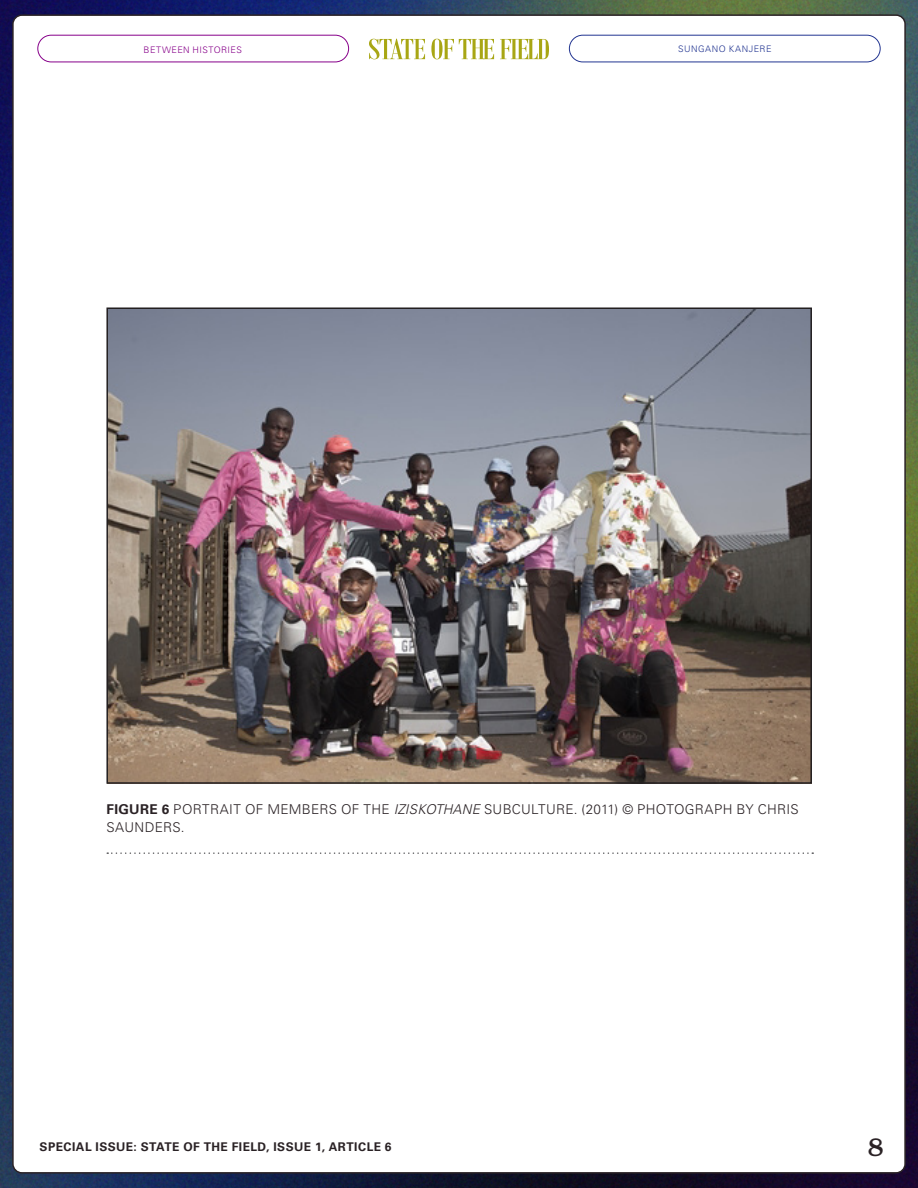
<style>
.page{position:relative;width:918px;height:1188px;background:#fff}
.page>*{position:absolute;margin:0;border:0;box-sizing:border-box;transform-origin:0 0}
.t1{font:500 25.95px "Bookman Std";color:#2a2225}
.Figure_Caption{font:300 13.5px/18px "Univers LT Std";letter-spacing:.025em;color:#2a2225}
.t2{font:700 12px "Univers LT Std";letter-spacing:.04em;color:#2a2225}
.t3{font:300 9px "Univers LT Std";letter-spacing:.045em;color:#87008a}
.t4{font:300 9px "Univers LT Std";letter-spacing:.055em;color:#223591}
.s1{font-weight:700}
.s2{font-style:italic}
</style>
<div class="page">
<img style="left:0;top:0;width:918px;height:1188px">
<div style="left:13px;top:15px;width:892px;height:1158px;background:#fff;border-radius:9px"></div>
<div style="left:37px;top:35px;width:312px;height:27px;border:1px solid #87008a;border-radius:13px"></div>
<div style="left:569px;top:35px;width:312px;height:27px;border:1px solid #223591;border-radius:13px"></div>
<svg style="left:369px;top:39px;width:56px;height:20px"></svg>
<svg style="left:431px;top:39px;width:63px;height:20px"></svg>
<svg style="left:500px;top:39px;width:49px;height:20px"></svg>
<img style="left:109px;top:311px;width:700px;height:470px">
<div style="left:106px;top:308px;width:706px;height:476px;border:2px solid #231f20"></div>
<svg style="left:107px;top:852px;width:706px;height:2px"></svg>
<p class="t3" style="left:144px;top:44px;width:100px">BETWEEN HISTORIES</p>
<p class="t4" style="left:678px;top:44px;width:95px">SUNGANO KANJERE</p>
<p class="Figure_Caption" style="left:107px;top:800px;width:694px"><span class="s1">FIGURE 6</span> PORTRAIT OF MEMBERS OF THE <span class="s2">IZISKOTHANE</span> SUBCULTURE. (2011) © PHOTOGRAPH BY CHRIS<br>SAUNDERS.</p>
<p class="t2" style="left:40px;top:1140px;width:353px">SPECIAL ISSUE: STATE OF THE FIELD, ISSUE 1, ARTICLE 6</p>
<h1 class="t1" style="left:868px;top:1132px;width:17px">8</h1>
</div>
